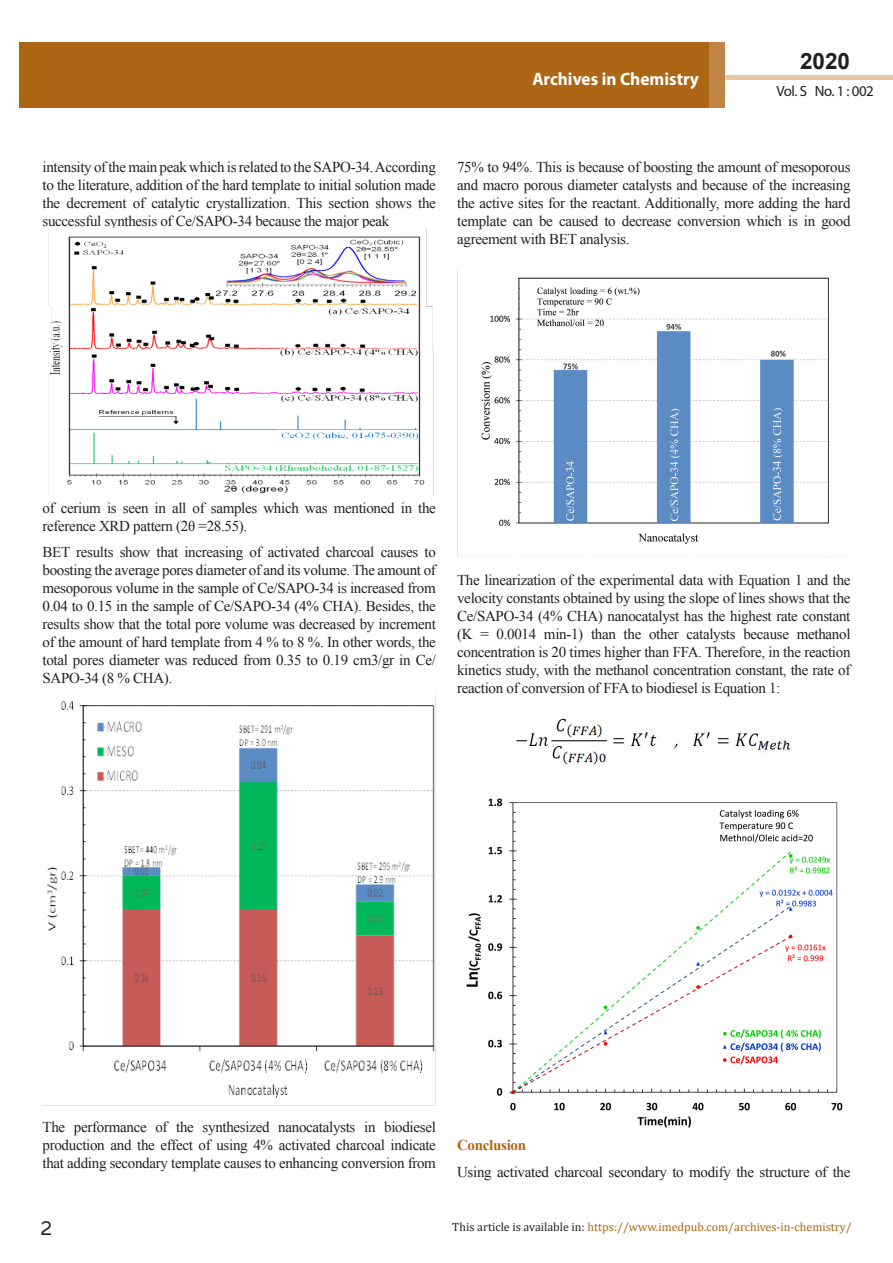
<style>
.page{position:relative;width:893px;height:1263px;background:#fff}
.page>*{position:absolute;margin:0;border:0;box-sizing:border-box;transform-origin:0 0}
.t1{font:25.5px "Tunga";color:#231f20}
.t2{font:700 22.5px "Arial";color:#231f20}
.t3{font:700 18px "Myriad Pro";color:#fff;scale:.96 1}
.t4{font:15px/18px "Times New Roman";letter-spacing:-.02em;color:#231f20;text-align:justify}
.t5{font:700 15px "Times New Roman";letter-spacing:-.02em;color:#ac6614}
.t6{font:14.85px "Myriad Pro";letter-spacing:-.03em;color:#231f20}
.t7{font:12px "Cambria";color:#ac6614}
.s1{color:#231f20}
</style>
<div class="page">
<hr style="left:725px;top:75px;width:168px;height:4px;background:#e4c5a4">
<div style="left:19px;top:42px;width:690px;height:66px;background:#ac6614"></div>
<div style="left:709px;top:42px;width:16px;height:66px;background:#c08544"></div>
<img style="left:48px;top:228px;width:386px;height:266px">
<img style="left:46px;top:694px;width:390px;height:411px">
<img style="left:457px;top:270px;width:372px;height:286px">
<img style="left:516px;top:718px;width:275px;height:48px">
<img style="left:466px;top:798px;width:377px;height:330px">
<p class="t3" style="left:532px;top:67px;width:175px">Archives in Chemistry</p>
<p class="t3" style="left:585px;top:75px;width:128px">ISSN 1698-9465</p>
<h2 class="t2" style="left:800px;top:46px;width:52px">2020</h2>
<p class="t6" style="left:776px;top:82px;width:99px">Vol. S No. 1 : 002</p>
<p class="t4" style="left:43px;top:157px;width:395px">intensity of the main peak which is related to the SAPO-34. According to the literature, addition of the hard template to initial solution made the decrement of catalytic crystallization. This section shows the successful synthesis of Ce/SAPO-34 because the major peak</p>
<p class="t4" style="left:457px;top:157px;width:395px">75% to 94%. This is because of boosting the amount of mesoporous and macro porous diameter catalysts and because of the increasing the active sites for the reactant. Additionally, more adding the hard template can be caused to decrease conversion which is in good agreement with BET analysis.</p>
<p class="t4" style="left:43px;top:498px;width:395px">of cerium is seen in all of samples which was mentioned in the reference XRD pattern (2θ =28.55).</p>
<p class="t4" style="left:43px;top:543px;width:395px">BET results show that increasing of activated charcoal causes to boosting the average pores diameter of and its volume. The amount of mesoporous volume in the sample of Ce/SAPO-34 is increased from 0.04 to 0.15 in the sample of Ce/SAPO-34 (4% CHA). Besides, the results show that the total pore volume was decreased by increment of the amount of hard template from 4 % to 8 %. In other words, the total pores diameter was reduced from 0.35 to 0.19 cm3/gr in Ce/ SAPO-34 (8 % CHA).</p>
<p class="t4" style="left:457px;top:570px;width:395px">The linearization of the experimental data with Equation 1 and the velocity constants obtained by using the slope of lines shows that the Ce/SAPO-34 (4% CHA) nanocatalyst has the highest rate constant (K = 0.0014 min-1) than the other catalysts because methanol concentration is 20 times higher than FFA. Therefore, in the reaction kinetics study, with the methanol concentration constant, the rate of reaction of conversion of FFA to biodiesel is Equation 1:</p>
<p class="t4" style="left:43px;top:1118px;width:395px">The performance of the synthesized nanocatalysts in biodiesel production and the effect of using 4% activated charcoal indicate that adding secondary template causes to enhancing conversion from</p>
<p class="t1" style="left:41px;top:1211px;width:13px">2</p>
<p class="t5" style="left:457px;top:1135px;width:70px">Conclusion</p>
<p class="t4" style="left:457px;top:1162px;width:395px">Using activated charcoal secondary to modify the structure of the</p>
<p class="t7" style="left:452px;top:1219px;width:401px"><span class="s1">This article is available in:</span> https://www.imedpub.com/archives-in-chemistry/</p>
</div>
